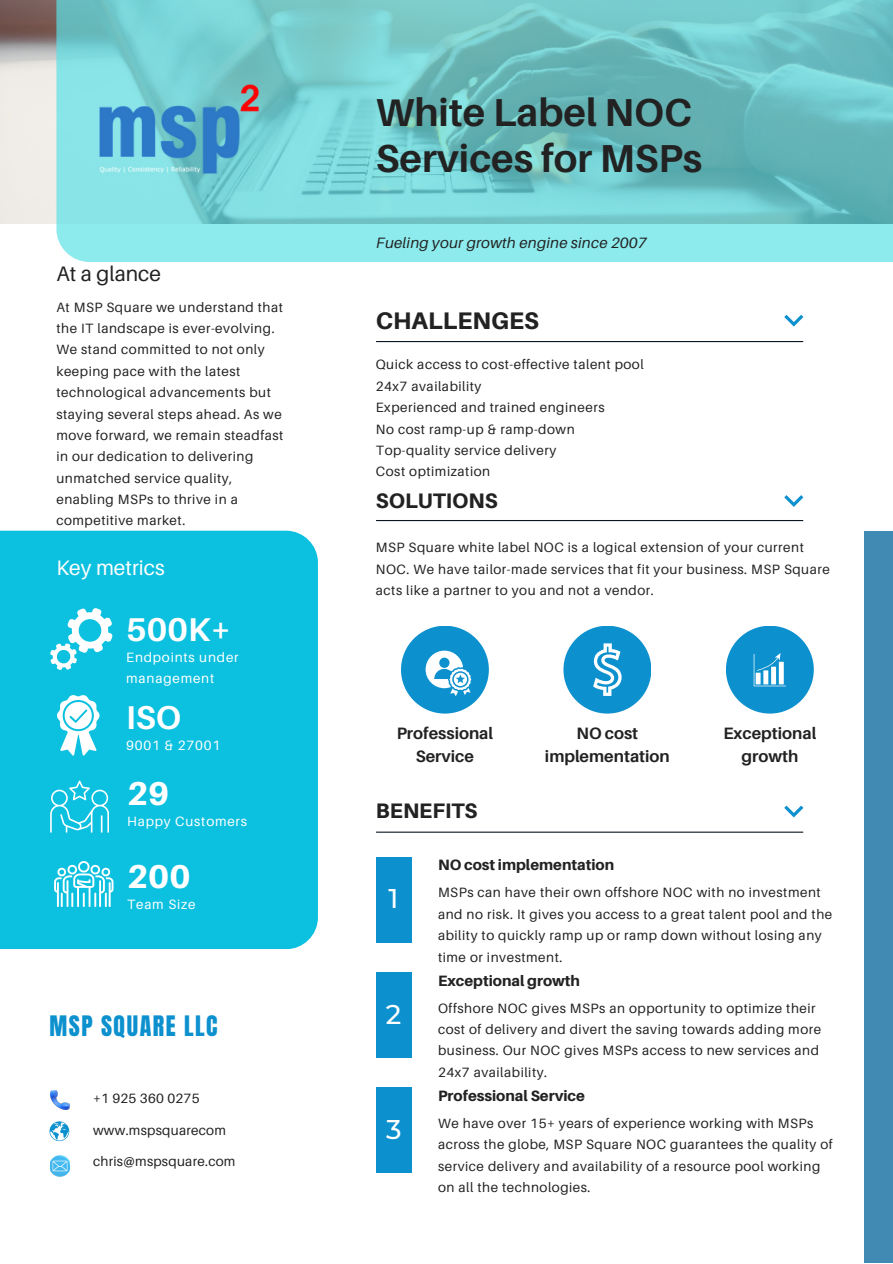
<style>
.page{position:relative;width:893px;height:1264px;background:#fff}
.page>*{position:absolute;margin:0;border:0;box-sizing:border-box;transform-origin:0 0}
.t1{font:700 39px/46px "Aileron";color:#222}
.t2{font:700 33px "Aileron";color:#fff}
.t3{font:800 33px "Aileron";color:#fff}
.t4{font:500 27px "Montserrat";color:#fff}
.t5{font:24px "Anton";letter-spacing:.06em;color:#0c90ce}
.t6{font:800 24px "Aileron";color:#222}
.t7{font:800 21px "Aileron";color:#222}
.t8{font:21px "Aileron";color:#fff}
.t9{font:21px "Aileron";color:#222}
.t10{font:700 16.5px/22.5px "Aileron";color:#222;text-align:center}
.t11{font:800 15px "Aileron";color:#222}
.t12{font:italic 15px "Aileron";letter-spacing:.02em;color:#222}
.t13{font:13.5px/21.3px "Aileron";letter-spacing:.04em;color:#222}
.t14{font:13.5px/21.3px "Aileron";letter-spacing:.06em;color:#fff}
.t15{font:13.5px "Aileron";letter-spacing:.02em;color:#222}
</style>
<div class="page">
<div style="left:0;top:530px;width:318px;height:419px;background:#0cc0df"></div>
<img style="left:0;top:0;width:56px;height:223px">
<svg style="left:56px;top:0;width:836px;height:262px;background:#76ccce"></svg>
<div style="left:376px;top:857px;width:35px;height:85px;background:#0c90ce"></div>
<div style="left:376px;top:972px;width:35px;height:85px;background:#0c90ce"></div>
<div style="left:376px;top:1087px;width:35px;height:86px;background:#0c90ce"></div>
<hr style="left:376px;top:341px;width:426px;height:1px;background:#0b1623">
<hr style="left:376px;top:520px;width:426px;height:1px;background:#0b1623">
<hr style="left:376px;top:831px;width:426px;height:1px;background:#0b1623">
<div style="left:401px;top:625px;width:88px;height:88px;background:#0c90ce;border-radius:50%"></div>
<div style="left:563px;top:625px;width:88px;height:88px;background:#0c90ce;border-radius:50%"></div>
<div style="left:725px;top:625px;width:88px;height:88px;background:#0c90ce;border-radius:50%"></div>
<svg style="left:753px;top:653px;width:33px;height:33px"></svg>
<svg style="left:784px;top:315px;width:19px;height:11px"></svg>
<svg style="left:784px;top:495px;width:19px;height:12px"></svg>
<svg style="left:784px;top:805px;width:19px;height:12px"></svg>
<svg style="left:49px;top:1121px;width:20px;height:20px"></svg>
<img style="left:74px;top:74px;width:219px;height:130px">
<img style="left:50px;top:1090px;width:19px;height:19px">
<img style="left:51px;top:1155px;width:19px;height:22px">
<svg style="left:54px;top:861px;width:59px;height:46px"></svg>
<svg style="left:50px;top:780px;width:59px;height:52px;background:#39cbe4"></svg>
<svg style="left:50px;top:607px;width:63px;height:62px"></svg>
<svg style="left:57px;top:695px;width:42px;height:60px"></svg>
<div style="left:863px;top:530px;width:29px;height:732px;background:#418ab3"></div>
<svg style="left:593px;top:643px;width:28px;height:53px"></svg>
<svg style="left:425px;top:650px;width:46px;height:46px"></svg>
<p class="t9" style="left:56px;top:261px;width:106px">At a glance</p>
<p class="t13" style="left:56px;top:296px;width:228px">At MSP Square we understand that the IT landscape is ever-evolving.<br>We stand committed to not only keeping pace with the latest technological advancements but staying several steps ahead. As we move forward, we remain steadfast in our dedication to delivering unmatched service quality, enabling MSPs to thrive in a competitive market.</p>
<p class="t8" style="left:56px;top:554px;width:110px">Key metrics</p>
<p class="t2" style="left:126px;top:609px;width:106px">500K+</p>
<p class="t14" style="left:126px;top:646px;width:114px">Endpoints under management</p>
<p class="t2" style="left:126px;top:697px;width:56px">ISO</p>
<p class="t14" style="left:126px;top:734px;width:95px">9001 &amp; 27001</p>
<p class="t3" style="left:127px;top:773px;width:44px">29</p>
<p class="t14" style="left:127px;top:810px;width:121px">Happy Customers</p>
<p class="t3" style="left:127px;top:855px;width:65px">200</p>
<p class="t14" style="left:127px;top:893px;width:70px">Team Size</p>
<p class="t5" style="left:49px;top:1009px;width:169px">MSP SQUARE LLC</p>
<p class="t15" style="left:93px;top:1090px;width:108px">+1 925 360 0275</p>
<p class="t15" style="left:93px;top:1122px;width:134px">www.mspsquarecom</p>
<p class="t15" style="left:93px;top:1153px;width:144px">chris@mspsquare.com</p>
<p class="t1" style="left:376px;top:89px;width:328px">White Label NOC<br>Services for MSPs</p>
<p class="t12" style="left:376px;top:233px;width:272px">Fueling your growth engine since 2007</p>
<p class="t6" style="left:376px;top:306px;width:164px">CHALLENGES</p>
<p class="t13" style="left:376px;top:354px;width:269px">Quick access to cost-effective talent pool</p>
<p class="t13" style="left:376px;top:375px;width:107px">24x7 availability</p>
<p class="t13" style="left:376px;top:396px;width:230px">Experienced and trained engineers</p>
<p class="t13" style="left:376px;top:418px;width:200px">No cost ramp-up &amp; ramp-down</p>
<p class="t13" style="left:376px;top:439px;width:182px">Top-quality service delivery</p>
<p class="t13" style="left:376px;top:460px;width:116px">Cost optimization</p>
<p class="t7" style="left:376px;top:487px;width:123px">SOLUTIONS</p>
<p class="t13" style="left:376px;top:536px;width:455px">MSP Square white label NOC is a logical extension of your current<br>NOC. We have tailor-made services that fit your business. MSP Square acts like a partner to you and not a vendor.</p>
<p class="t10" style="left:396px;top:722px;width:98px">Professional</p>
<p class="t10" style="left:416px;top:744px;width:60px">Service</p>
<p class="t7" style="left:376px;top:798px;width:103px">BENEFITS</p>
<p class="t10" style="left:545px;top:722px;width:126px">NO cost implementation</p>
<p class="t11" style="left:438px;top:855px;width:178px">NO cost implementation</p>
<p class="t10" style="left:723px;top:722px;width:94px">Exceptional growth</p>
<p class="t4" style="left:388px;top:882px;width:11px">1</p>
<p class="t13" style="left:438px;top:881px;width:396px">MSPs can have their own offshore NOC with no investment and no risk. It gives you access to a great talent pool and the ability to quickly ramp up or ramp down without losing any time or investment.</p>
<p class="t11" style="left:438px;top:971px;width:143px">Exceptional growth</p>
<p class="t4" style="left:386px;top:997px;width:17px">2</p>
<p class="t13" style="left:438px;top:997px;width:384px">Offshore NOC gives MSPs an opportunity to optimize their cost of delivery and divert the saving towards adding more business. Our NOC gives MSPs access to new services and 24x7 availability.</p>
<p class="t11" style="left:438px;top:1086px;width:148px">Professional Service</p>
<p class="t4" style="left:386px;top:1112px;width:17px">3</p>
<p class="t13" style="left:438px;top:1112px;width:396px">We have over 15+ years of experience working with MSPs across the globe, MSP Square NOC guarantees the quality of service delivery and availability of a resource pool working on all the technologies.</p>
</div>
